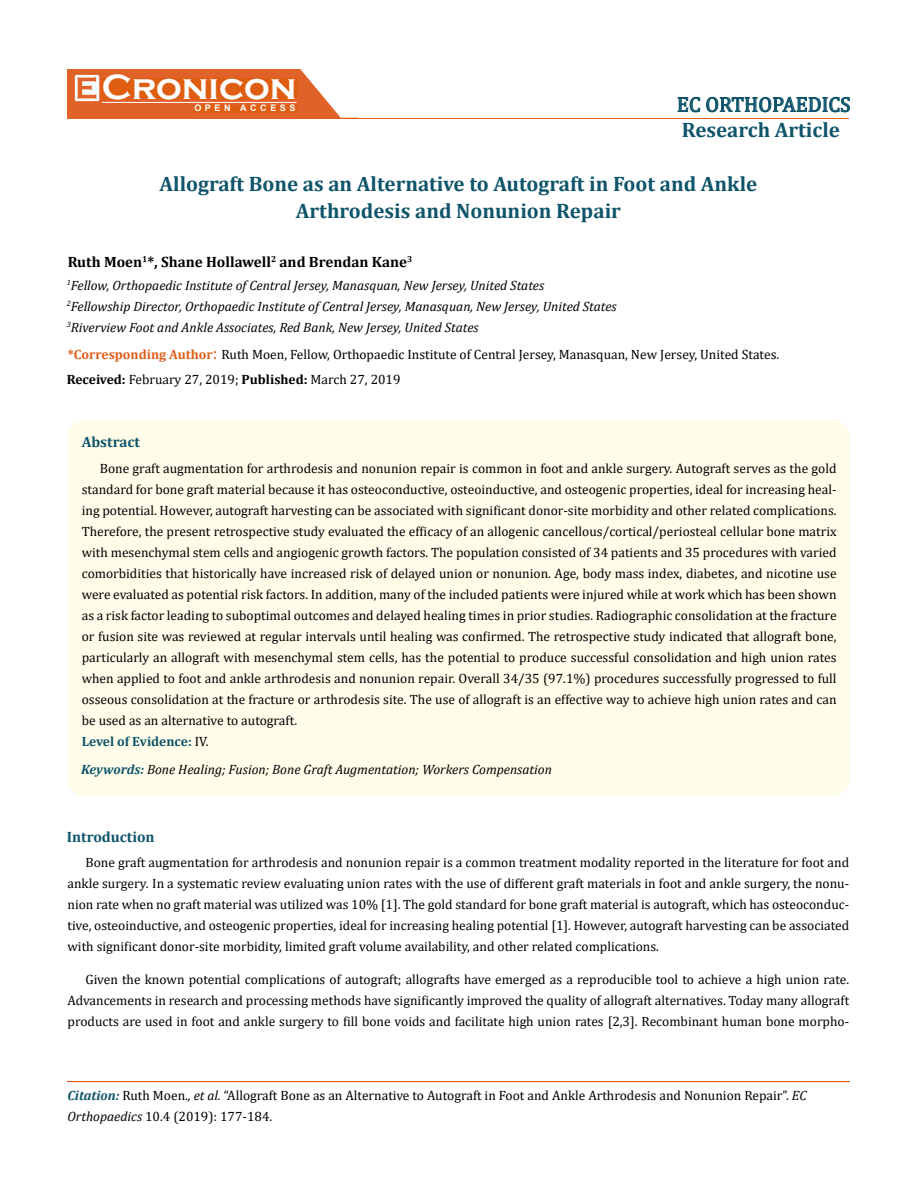
<style>
.page{position:relative;width:917px;height:1190px;background:#fff}
.page>*{position:absolute;margin:0;border:0;box-sizing:border-box;transform-origin:0 0}
.t1{font:700 36px "Copperplate Gothic";color:#fff}
.t2{font:700 21px/27px "Cambria";color:#0e546a;text-align:center}
.t3{font:21px "Cambria";color:#0e546a}
.t4{font:700 15px "Cambria";color:#000}
.t5{font:700 15px "Cambria";color:#0e546a}
.t6{font:13.5px/21px "Cambria";color:#000}
.t7{font:italic 13.5px/21px "Cambria";color:#000}
.t8{font:700 9px "Arial";letter-spacing:.4em;color:#fff}
.s1{font-weight:700;color:#e05d1a}
.s2{font-size:18px;color:#e05d1a}
.s3{font-weight:700}
.s4{font-weight:700;color:#0e546a}
.s5{font-style:italic}
.s6{font-weight:700;font-style:italic;color:#0e546a}
</style>
<div class="page">
<div style="left:67px;top:70px;width:290px;height:49px;background:#e06228"></div>
<svg style="left:300px;top:69px;width:58px;height:49px"></svg>
<img style="left:75px;top:75px;width:24px;height:26px">
<div style="left:102px;top:79px;width:195px;height:21px;background:#df5d11"></div>
<div style="left:194px;top:105px;width:103px;height:7px;background:#df5d11"></div>
<svg style="left:677px;top:97px;width:173px;height:15px"></svg>
<hr style="left:102px;top:102px;width:194px;height:1px;background:#fff">
<hr style="left:279px;top:118px;width:569px;height:1px;background:#e05d1a">
<div style="left:67px;top:1081px;width:782px;height:1px;border:1px solid #e05d1a"></div>
<div style="left:67px;top:420px;width:783px;height:375px;background:#fffde9;border-radius:18px"></div>
<h1 class="t1" style="left:102px;top:68px;width:196px">Cronicon</h1>
<p class="t8" style="left:194px;top:102px;width:103px">OPEN ACCESS</p>
<h2 class="t3" style="left:676px;top:92px;width:175px">EC ORTHOPAEDICS</h2>
<h2 class="t2" style="left:681px;top:116px;width:160px">Research Article</h2>
<h2 class="t2" style="left:159px;top:169px;width:599px">Allograft Bone as an Alternative to Autograft in Foot and Ankle<br>Arthrodesis and Nonunion Repair</h2>
<p class="t4" style="left:68px;top:251px;width:346px">Ruth Moen<sup>1</sup>*, Shane Hollawell<sup>2</sup> and Brendan Kane<sup>3</sup></p>
<p class="t7" style="left:67px;top:274px;width:551px"><sup>1</sup>Fellow, Orthopaedic Institute of Central Jersey, Manasquan, New Jersey, United States<br><sup>2</sup>Fellowship Director, Orthopaedic Institute of Central Jersey, Manasquan, New Jersey, United States<br><sup>3</sup>Riverview Foot and Ankle Associates, Red Bank, New Jersey, United States</p>
<p class="t6" style="left:67px;top:341px;width:714px;line-height:25px"><span class="s1">*Corresponding Author</span><span class="s2">:</span> Ruth Moen, Fellow, Orthopaedic Institute of Central Jersey, Manasquan, New Jersey, United States.<br><span class="s3">Received:</span> February 27, 2019; <span class="s3">Published:</span> March 27, 2019</p>
<p class="t5" style="left:82px;top:431px;width:60px">Abstract</p>
<p class="t6" style="left:82px;top:457px;width:756px;text-indent:18px">Bone graft augmentation for arthrodesis and nonunion repair is common in foot and ankle surgery. Autograft serves as the gold standard for bone graft material because it has osteoconductive, osteoinductive, and osteogenic properties, ideal for increasing heal&shy;ing potential. However, autograft harvesting can be associated with significant donor-site morbidity and other related complications.<br>Therefore, the present retrospective study evaluated the efficacy of an allogenic cancellous/cortical/periosteal cellular bone matrix with mesenchymal stem cells and angiogenic growth factors. The population consisted of 34 patients and 35 procedures with varied comorbidities that historically have increased risk of delayed union or nonunion. Age, body mass index, diabetes, and nicotine use were evaluated as potential risk factors. In addition, many of the included patients were injured while at work which has been shown as a risk factor leading to suboptimal outcomes and delayed healing times in prior studies. Radiographic consolidation at the fracture or fusion site was reviewed at regular intervals until healing was confirmed. The retrospective study indicated that allograft bone, particularly an allograft with mesenchymal stem cells, has the potential to produce successful consolidation and high union rates when applied to foot and ankle arthrodesis and nonunion repair. Overall 34/35 (97.1%) procedures successfully progressed to full osseous consolidation at the fracture or arthrodesis site. The use of allograft is an effective way to achieve high union rates and can be used as an alternative to autograft.<br><span class="s4">Level of Evidence:</span> IV.</p>
<p class="t7" style="left:81px;top:758px;width:472px"><span class="s4">Keywords:</span> Bone Healing; Fusion; Bone Graft Augmentation; Workers Compensation</p>
<p class="t5" style="left:67px;top:825px;width:89px">Introduction</p>
<p class="t6" style="left:67px;top:851px;width:783px;text-align:justify;text-indent:18px">Bone graft augmentation for arthrodesis and nonunion repair is a common treatment modality reported in the literature for foot and ankle surgery<span class="s5">.</span> In a systematic review evaluating union rates with the use of different graft materials in foot and ankle surgery, the nonu&shy;nion rate when no graft material was utilized was 10% [1]. The gold standard for bone graft material is autograft, which has osteoconduc&shy;tive, osteoinductive, and osteogenic properties, ideal for increasing healing potential [1]. However, autograft harvesting can be associated with significant donor-site morbidity, limited graft volume availability, and other related complications.</p>
<p class="t6" style="left:67px;top:968px;width:783px;text-align:justify;text-indent:18px">Given the known potential complications of autograft; allografts have emerged as a reproducible tool to achieve a high union rate.<br>Advancements in research and processing methods have significantly improved the quality of allograft alternatives. Today many allograft products are used in foot and ankle surgery to fill bone voids and facilitate high union rates [2,3]. Recombinant human bone morpho-</p>
<p class="t6" style="left:67px;top:1084px;width:740px"><span class="s6">Citation:</span> Ruth Moen.<span class="s5">, et al.</span> “Allograft Bone as an Alternative to Autograft in Foot and Ankle Arthrodesis and Nonunion Repair”. <span class="s5">EC<br>Orthopaedics</span> 10.4 (2019): 177-184.</p>
</div>
